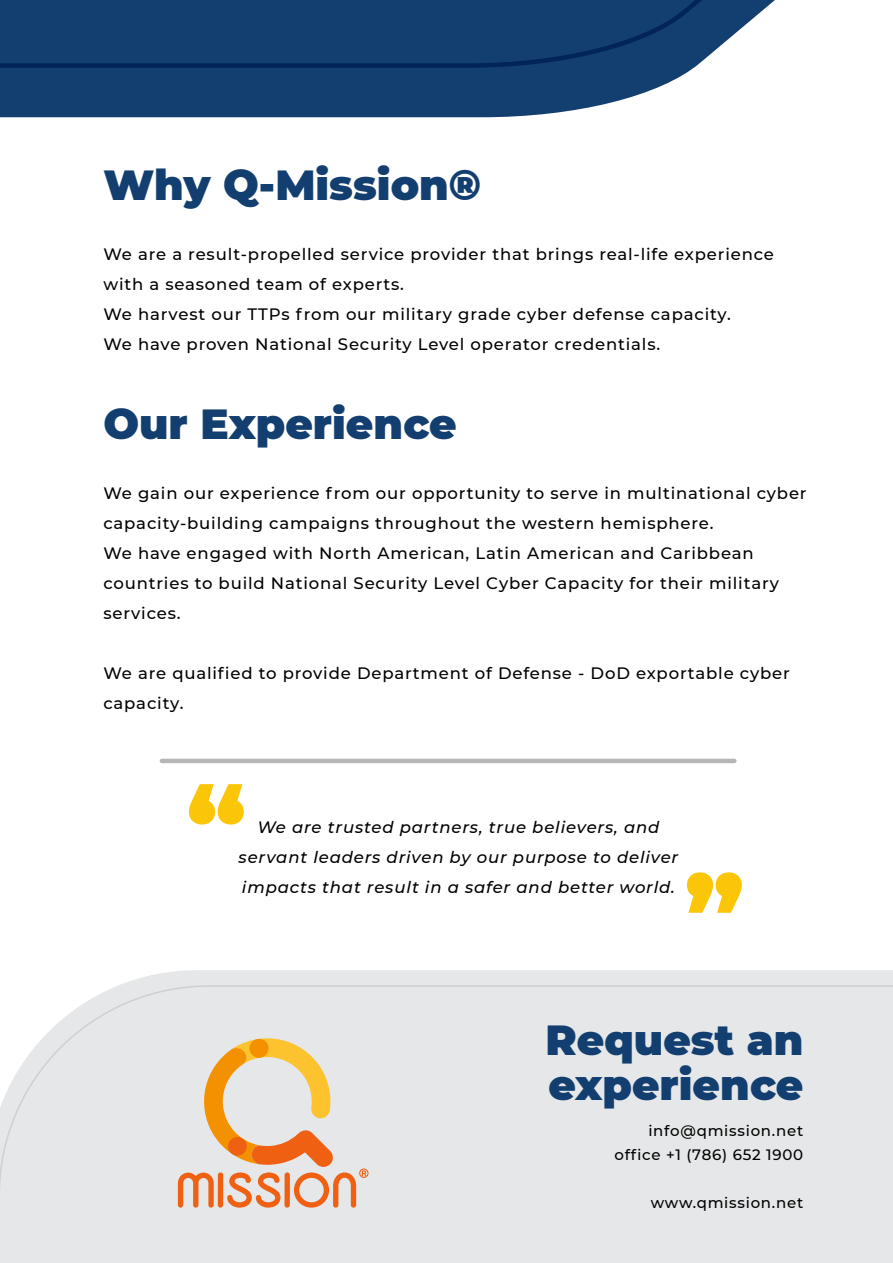
<style>
.page{position:relative;width:893px;height:1263px;background:#fff}
.page>*{position:absolute;margin:0;border:0;box-sizing:border-box;transform-origin:0 0}
.t1{font:900 99px "Montserrat";color:#fbc508}
.t2{font:900 42px/44.4px "Montserrat";color:#133f70}
.t3{font:500 16.5px/30px "Montserrat";letter-spacing:.05em;color:#000}
.t4{font:italic 500 16.5px/30px "Montserrat";letter-spacing:.05em;color:#000;text-align:center}
.t5{font:500 15px/24px "Montserrat";letter-spacing:.05em;color:#000;text-align:right}
</style>
<div class="page">
<svg style="left:0;top:70px;width:691px;height:47px;background:#274f7c"></svg>
<svg style="left:0;top:0;width:775px;height:70px;background:#1e4776"></svg>
<hr style="left:162px;top:759px;width:572px;height:4px;background:#b8b5b7">
<div style="left:120px;top:970px;width:773px;height:15px;background:#e5e7e8"></div>
<div style="left:0;top:985px;width:893px;height:278px;background:#e5e7e8"></div>
<svg style="left:178px;top:1038px;width:191px;height:169px;background:#e8cbac"></svg>
<h2 class="t2" style="left:103px;top:160px;width:379px">Why Q-Mission®</h2>
<p class="t3" style="left:103px;top:239px;width:672px">We are a result-propelled service provider that brings real-life experience with a seasoned team of experts.<br>We harvest our TTPs from our military grade cyber defense capacity.<br>We have proven National Security Level operator credentials.</p>
<h2 class="t2" style="left:103px;top:399px;width:355px">Our Experience</h2>
<p class="t3" style="left:103px;top:478px;width:705px">We gain our experience from our opportunity to serve in multinational cyber capacity-building campaigns throughout the western hemisphere.<br>We have engaged with North American, Latin American and Caribbean countries to build National Security Level Cyber Capacity for their military services.</p>
<p class="t3" style="left:103px;top:658px;width:688px">We are qualified to provide Department of Defense - DoD exportable cyber capacity.</p>
<h1 class="t1" style="left:187px;top:748px;width:60px">“</h1>
<p class="t4" style="left:239px;top:811px;width:441px">We are trusted partners, true believers, and servant leaders driven by our purpose to deliver impacts that result in a safer and better world.</p>
<h1 class="t1" style="left:685px;top:837px;width:60px">”</h1>
<h2 class="t2" style="left:545px;top:1015px;width:259px">Request an experience</h2>
<p class="t5" style="left:614px;top:1118px;width:190px">info@qmission.net office +1 (786) 652 1900</p>
<p class="t5" style="left:651px;top:1190px;width:154px">www.qmission.net</p>
</div>
